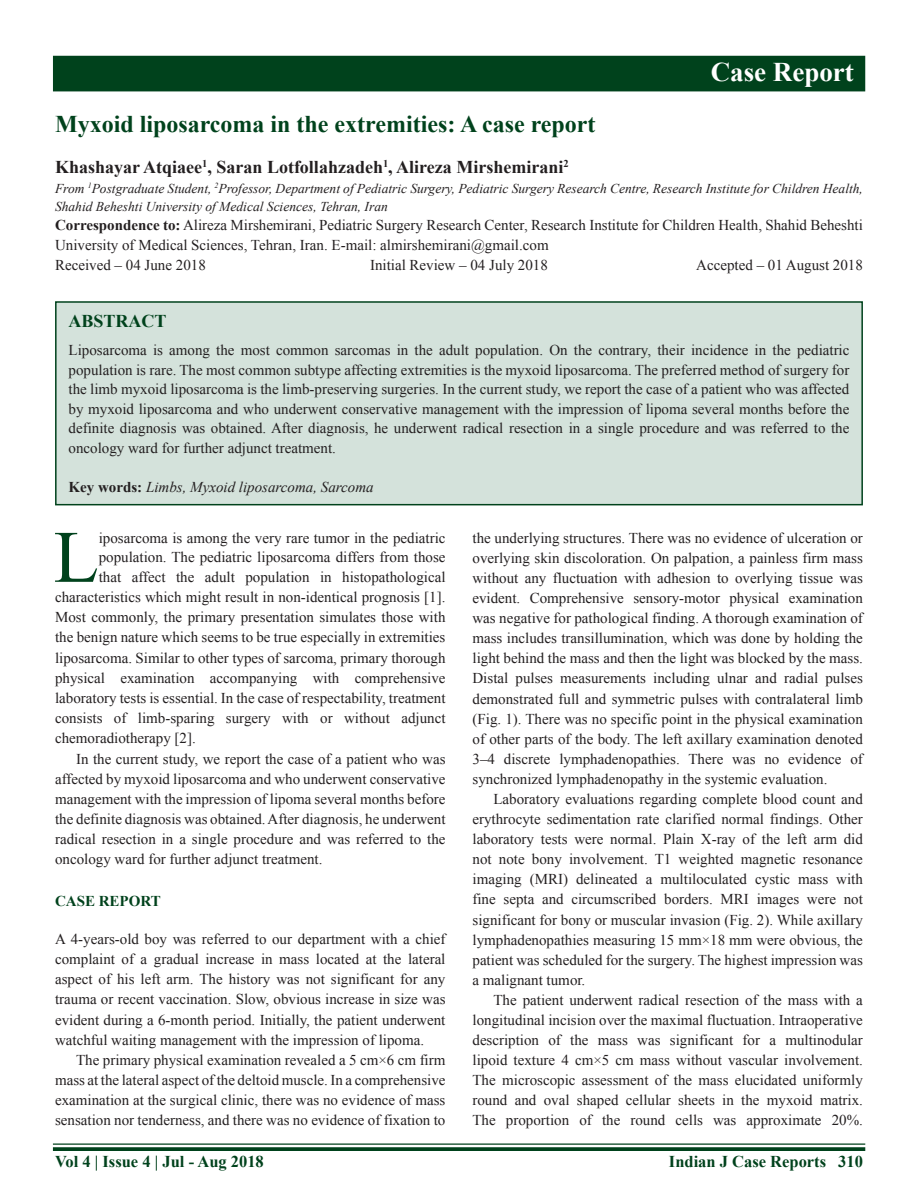
<style>
.page{position:relative;width:918px;height:1188px;background:#fff}
.page>*{position:absolute;margin:0;border:0;box-sizing:border-box;transform-origin:0 0}
.DROP_CAP_TX{font:73.95px "Times New Roman";color:#00421c}
.AH{font:700 27px "Times New Roman";color:#fff}
.AT{font:700 24px "Times New Roman";color:#00421c}
.AU{font:700 18px "Times New Roman";color:#231f20}
.ABSH{font:700 18px "Times New Roman";color:#00421c}
.RF{font:700 16.5px "Times New Roman";color:#00421c}
.TX{font:15px/20.1px "Times New Roman";color:#231f20;text-align:justify}
.ABS{font:15px/19.5px "Times New Roman";color:#231f20;text-align:justify}
.DROP_CAP_TX-2{font:15px "Times New Roman";color:#231f20}
.TXFL{font:15px/20.2px "Times New Roman";color:#231f20;text-align:justify}
.ADD{font:15px/19.5px "Times New Roman";color:#231f20}
.HIS{font:15px "Times New Roman";color:#231f20}
.KWD{font:italic 15px "Times New Roman";color:#231f20}
.t1{font:700 15px "Times New Roman";color:#00421c}
.AFF{font:italic 13.5px/18px "Times New Roman";color:#231f20}
.s1{font-weight:700}
.s2{font-weight:700;font-style:normal}
</style>
<div class="page">
<hr style="left:53px;top:1143px;width:812px;height:2px;background:#00421c">
<svg style="left:53px;top:1147px;width:812px;height:4px;background:#0f4d29"></svg>
<div style="left:53px;top:56px;width:812px;height:35px;background:#00421c"></div>
<div style="left:56px;top:302px;width:806px;height:203px;background:#d4e2db"></div>
<div style="left:55px;top:301px;width:808px;height:204px;border:2px solid #00421c"></div>
<p class="AH" style="left:711px;top:53px;width:145px">Case Report</p>
<p class="AT" style="left:55px;top:107px;width:542px">Myxoid liposarcoma in the extremities: A case report</p>
<p class="AU" style="left:55px;top:155px;width:515px">Khashayar Atqiaee<sup>1</sup>, Saran Lotfollahzadeh<sup>1</sup>, Alireza Mirshemirani<sup>2</sup></p>
<p class="AFF" style="left:55px;top:179px;width:809px">From <sup>1</sup>Postgraduate Student, <sup>2</sup>Professor, Department of Pediatric Surgery, Pediatric Surgery Research Centre, Research Institute for Children Health,<br>Shahid Beheshti University of Medical Sciences, Tehran, Iran</p>
<p class="ADD" style="left:55px;top:215px;width:809px"><span class="s1">Correspondence to:</span> Alireza Mirshemirani, Pediatric Surgery Research Center, Research Institute for Children Health, Shahid Beheshti<br>University of Medical Sciences, Tehran, Iran. E-mail: almirshemirani@gmail.com</p>
<p class="HIS" style="left:55px;top:255px;width:152px">Received – 04 June 2018</p>
<p class="HIS" style="left:370px;top:255px;width:179px">Initial Review – 04 July 2018</p>
<p class="HIS" style="left:696px;top:255px;width:168px">Accepted – 01 August 2018</p>
<p class="ABSH" style="left:69px;top:308px;width:100px">ABSTRACT</p>
<p class="ABS" style="left:69px;top:340px;width:782px">Liposarcoma is among the most common sarcomas in the adult population. On the contrary, their incidence in the pediatric population is rare. The most common subtype affecting extremities is the myxoid liposarcoma. The preferred method of surgery for the limb myxoid liposarcoma is the limb-preserving surgeries. In the current study, we report the case of a patient who was affected by myxoid liposarcoma and who underwent conservative management with the impression of lipoma several months before the definite diagnosis was obtained. After diagnosis, he underwent radical resection in a single procedure and was referred to the oncology ward for further adjunct treatment.</p>
<p class="KWD" style="left:69px;top:477px;width:307px"><span class="s2">Key words:</span> Limbs, Myxoid liposarcoma, Sarcoma</p>
<p class="DROP_CAP_TX" style="left:54px;top:507px;width:47px">L</p>
<p class="DROP_CAP_TX-2" style="left:99px;top:528px;width:348px">iposarcoma is among the very rare tumor in the pediatric</p>
<p class="DROP_CAP_TX-2" style="left:99px;top:547px;width:348px">population. The pediatric liposarcoma differs from those</p>
<p class="DROP_CAP_TX-2" style="left:99px;top:567px;width:348px">that affect the adult population in histopathological</p>
<p class="DROP_CAP_TX-2" style="left:55px;top:587px;width:392px">characteristics which might result in non-identical prognosis [1].</p>
<p class="DROP_CAP_TX-2" style="left:55px;top:607px;width:392px">Most commonly, the primary presentation simulates those with</p>
<p class="DROP_CAP_TX-2" style="left:55px;top:627px;width:392px">the benign nature which seems to be true especially in extremities</p>
<p class="DROP_CAP_TX-2" style="left:55px;top:647px;width:392px">liposarcoma. Similar to other types of sarcoma, primary thorough</p>
<p class="DROP_CAP_TX-2" style="left:55px;top:668px;width:392px">physical examination accompanying with comprehensive</p>
<p class="DROP_CAP_TX-2" style="left:55px;top:688px;width:392px">laboratory tests is essential. In the case of respectability, treatment</p>
<p class="DROP_CAP_TX-2" style="left:55px;top:708px;width:392px">consists of limb-sparing surgery with or without adjunct</p>
<p class="DROP_CAP_TX-2" style="left:55px;top:728px;width:142px">chemoradiotherapy [2].</p>
<p class="TX" style="left:55px;top:748px;width:392px;text-indent:21px">In the current study, we report the case of a patient who was affected by myxoid liposarcoma and who underwent conservative management with the impression of lipoma several months before the definite diagnosis was obtained. After diagnosis, he underwent radical resection in a single procedure and was referred to the oncology ward for further adjunct treatment.</p>
<h1 class="t1" style="left:55px;top:890px;width:107px">CASE REPORT</h1>
<p class="TXFL" style="left:55px;top:928px;width:392px">A 4-years-old boy was referred to our department with a chief complaint of a gradual increase in mass located at the lateral aspect of his left arm. The history was not significant for any trauma or recent vaccination. Slow, obvious increase in size was evident during a 6-month period. Initially, the patient underwent watchful waiting management with the impression of lipoma.</p>
<p class="TX" style="left:55px;top:1050px;width:392px;text-indent:21px">The primary physical examination revealed a 5 cm×6 cm firm mass at the lateral aspect of the deltoid muscle. In a comprehensive examination at the surgical clinic, there was no evidence of mass sensation nor tenderness, and there was no evidence of fixation to</p>
<p class="TX" style="left:472px;top:528px;width:392px">the underlying structures. There was no evidence of ulceration or overlying skin discoloration. On palpation, a painless firm mass without any fluctuation with adhesion to overlying tissue was evident. Comprehensive sensory-motor physical examination was negative for pathological finding. A thorough examination of mass includes transillumination, which was done by holding the light behind the mass and then the light was blocked by the mass.<br>Distal pulses measurements including ulnar and radial pulses demonstrated full and symmetric pulses with contralateral limb (Fig. 1). There was no specific point in the physical examination of other parts of the body. The left axillary examination denoted 3–4 discrete lymphadenopathies. There was no evidence of synchronized lymphadenopathy in the systemic evaluation.</p>
<p class="TX" style="left:472px;top:789px;width:392px;text-indent:21px">Laboratory evaluations regarding complete blood count and erythrocyte sedimentation rate clarified normal findings. Other laboratory tests were normal. Plain X-ray of the left arm did not note bony involvement. T1 weighted magnetic resonance imaging (MRI) delineated a multiloculated cystic mass with fine septa and circumscribed borders. MRI images were not significant for bony or muscular invasion (Fig. 2). While axillary lymphadenopathies measuring 15 mm×18 mm were obvious, the patient was scheduled for the surgery. The highest impression was a malignant tumor.</p>
<p class="TX" style="left:472px;top:990px;width:392px;text-indent:21px">The patient underwent radical resection of the mass with a longitudinal incision over the maximal fluctuation. Intraoperative description of the mass was significant for a multinodular lipoid texture 4 cm×5 cm mass without vascular involvement.<br>The microscopic assessment of the mass elucidated uniformly round and oval shaped cellular sheets in the myxoid matrix.<br>The proportion of the round cells was approximate 20%.</p>
<p class="RF" style="left:55px;top:1150px;width:210px">Vol 4 | Issue 4 | Jul - Aug 2018</p>
<p class="RF" style="left:669px;top:1150px;width:195px">Indian J Case Reports 310</p>
</div>
